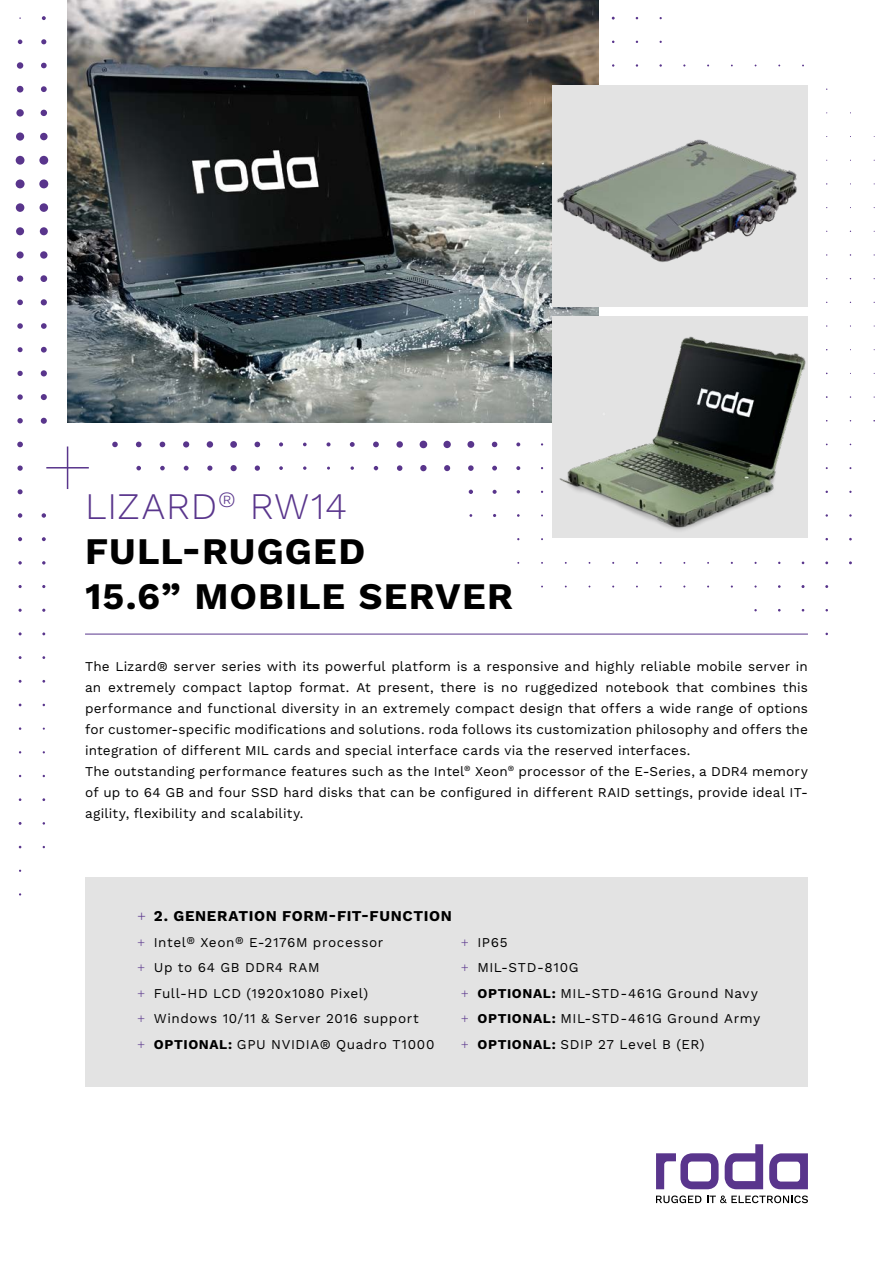
<style>
.page{position:relative;width:893px;height:1263px;background:#fff}
.page>*{position:absolute;margin:0;border:0;box-sizing:border-box;transform-origin:0 0}
.Headline_-_schwarz-bold{font:700 37.5px/45px "Work Sans";letter-spacing:.03em;color:#000}
.Headline_-_lila-light{font:300 37.5px "Work Sans";letter-spacing:.02em;color:#59358c}
.t1{font:700 15px "Work Sans";letter-spacing:.04em;color:#000}
.Einleitungstext{font:13.5px/21px "Work Sans";letter-spacing:.035em;color:#000;text-align:justify}
.s1{font-weight:300;color:#59358c}
.s2{font-weight:700}
</style>
<div class="page">
<svg style="left:42px;top:16px;width:4px;height:4px"></svg>
<svg style="left:18px;top:40px;width:4px;height:4px"></svg>
<svg style="left:41px;top:39px;width:5px;height:5px"></svg>
<div style="left:17px;top:62px;width:6px;height:7px;background:#59358c;border-radius:50%"></div>
<svg style="left:41px;top:63px;width:6px;height:5px"></svg>
<div style="left:17px;top:86px;width:6px;height:7px;background:#59358c;border-radius:50%"></div>
<svg style="left:41px;top:86px;width:6px;height:6px"></svg>
<div style="left:16px;top:109px;width:8px;height:8px;background:#59358c;border-radius:50%"></div>
<svg style="left:41px;top:110px;width:6px;height:6px"></svg>
<div style="left:16px;top:132px;width:8px;height:9px;background:#59358c;border-radius:50%"></div>
<div style="left:40px;top:133px;width:8px;height:7px;background:#59358c;border-radius:50%"></div>
<div style="left:16px;top:156px;width:9px;height:9px;background:#59358c;border-radius:50%"></div>
<div style="left:39px;top:156px;width:9px;height:9px;background:#59358c;border-radius:50%"></div>
<div style="left:16px;top:179px;width:9px;height:9px;background:#59358c;border-radius:50%"></div>
<div style="left:39px;top:179px;width:9px;height:9px;background:#59358c;border-radius:50%"></div>
<div style="left:16px;top:203px;width:8px;height:9px;background:#59358c;border-radius:50%"></div>
<div style="left:40px;top:203px;width:8px;height:9px;background:#59358c;border-radius:50%"></div>
<div style="left:16px;top:227px;width:8px;height:8px;background:#59358c;border-radius:50%"></div>
<div style="left:40px;top:227px;width:8px;height:8px;background:#59358c;border-radius:50%"></div>
<div style="left:17px;top:251px;width:7px;height:7px;background:#59358c;border-radius:50%"></div>
<div style="left:40px;top:251px;width:8px;height:8px;background:#59358c;border-radius:50%"></div>
<div style="left:17px;top:275px;width:6px;height:7px;background:#59358c;border-radius:50%"></div>
<div style="left:40px;top:275px;width:7px;height:7px;background:#59358c;border-radius:50%"></div>
<svg style="left:17px;top:299px;width:6px;height:6px"></svg>
<svg style="left:41px;top:299px;width:6px;height:6px"></svg>
<svg style="left:17px;top:323px;width:6px;height:6px"></svg>
<svg style="left:41px;top:323px;width:6px;height:6px"></svg>
<svg style="left:18px;top:347px;width:5px;height:5px"></svg>
<svg style="left:41px;top:347px;width:6px;height:6px"></svg>
<svg style="left:17px;top:371px;width:6px;height:5px"></svg>
<svg style="left:41px;top:370px;width:6px;height:6px"></svg>
<svg style="left:17px;top:394px;width:6px;height:6px"></svg>
<svg style="left:41px;top:394px;width:6px;height:6px"></svg>
<svg style="left:17px;top:418px;width:6px;height:5px"></svg>
<svg style="left:41px;top:418px;width:6px;height:6px"></svg>
<svg style="left:17px;top:442px;width:6px;height:5px"></svg>
<svg style="left:17px;top:465px;width:6px;height:6px"></svg>
<svg style="left:18px;top:489px;width:5px;height:5px"></svg>
<svg style="left:18px;top:513px;width:4px;height:5px"></svg>
<svg style="left:42px;top:513px;width:4px;height:5px"></svg>
<svg style="left:18px;top:537px;width:4px;height:4px"></svg>
<svg style="left:42px;top:537px;width:4px;height:4px"></svg>
<svg style="left:18px;top:561px;width:4px;height:3px"></svg>
<hr style="left:46px;top:467px;width:43px;height:1px;background:#59358c">
<svg style="left:725px;top:1144px;width:38px;height:45px"></svg>
<svg style="left:769px;top:1153px;width:39px;height:36px"></svg>
<svg style="left:656px;top:1153px;width:63px;height:36px"></svg>
<svg style="left:656px;top:1195px;width:45px;height:8px"></svg>
<svg style="left:707px;top:1195px;width:74px;height:8px"></svg>
<svg style="left:783px;top:1195px;width:25px;height:8px"></svg>
<svg style="left:57px;top:0;width:751px;height:489px"></svg>
<svg style="left:78px;top:488px;width:730px;height:146px"></svg>
<hr style="left:85px;top:634px;width:723px;height:1px;background:#59358c">
<div style="left:85px;top:877px;width:723px;height:209px;background:#e3e3e3"></div>
<img style="left:68px;top:0;width:531px;height:423px">
<img style="left:554px;top:316px;width:254px;height:221px">
<div style="left:553px;top:85px;width:255px;height:221px;background:#e3e3e3"></div>
<img style="left:556px;top:139px;width:241px;height:123px">
<p class="Headline_-_lila-light" style="left:85px;top:485px;width:263px">LIZARD<sup>®</sup> RW14</p>
<p class="Headline_-_schwarz-bold" style="left:85px;top:531px;width:429px">FULL-RUGGED<br>15.6” MOBILE SERVER</p>
<p class="Einleitungstext" style="left:85px;top:656px;width:724px">The Lizard® server series with its powerful platform is a responsive and highly reliable mobile server in an extremely compact laptop format. At present, there is no ruggedized notebook that combines this performance and functional diversity in an extremely compact design that offers a wide range of options for customer-specific modifications and solutions. roda follows its customization philosophy and offers the integration of different MIL cards and special interface cards via the reserved interfaces.</p>
<p class="Einleitungstext" style="left:85px;top:761px;width:724px">The outstanding performance features such as the Intel<sup>®</sup> Xeon<sup>®</sup> processor of the E-Series, a DDR4 memory of up to 64 GB and four SSD hard disks that can be configured in different RAID settings, provide ideal IT&shy;agility, flexibility and scalability.</p>
<p class="t1" style="left:137px;top:907px;width:316px"><span class="s1">+</span> 2. GENERATION FORM-FIT-FUNCTION</p>
<p class="Einleitungstext" style="left:137px;top:932px;width:247px"><span class="s1">+</span> Intel<sup>®</sup> Xeon<sup>®</sup> E-2176M processor</p>
<p class="Einleitungstext" style="left:137px;top:958px;width:184px"><span class="s1">+</span> Up to 64 GB DDR4 RAM</p>
<p class="Einleitungstext" style="left:137px;top:983px;width:232px"><span class="s1">+</span> Full-HD LCD (1920x1080 Pixel)</p>
<p class="Einleitungstext" style="left:137px;top:1009px;width:283px"><span class="s1">+</span> Windows 10/11 &amp; Server 2016 support</p>
<p class="Einleitungstext" style="left:137px;top:1034px;width:299px"><span class="s1">+</span> <span class="s2">OPTIONAL:</span> GPU NVIDIA® Quadro T1000</p>
<p class="Einleitungstext" style="left:461px;top:932px;width:48px"><span class="s1">+</span> IP65</p>
<p class="Einleitungstext" style="left:461px;top:958px;width:119px"><span class="s1">+</span> MIL-STD-810G</p>
<p class="Einleitungstext" style="left:461px;top:983px;width:298px"><span class="s1">+</span> <span class="s2">OPTIONAL:</span> MIL-STD-461G Ground Navy</p>
<p class="Einleitungstext" style="left:461px;top:1009px;width:301px"><span class="s1">+</span> <span class="s2">OPTIONAL:</span> MIL-STD-461G Ground Army</p>
<p class="Einleitungstext" style="left:461px;top:1034px;width:245px"><span class="s1">+</span> <span class="s2">OPTIONAL:</span> SDIP 27 Level B (ER)</p>
</div>
